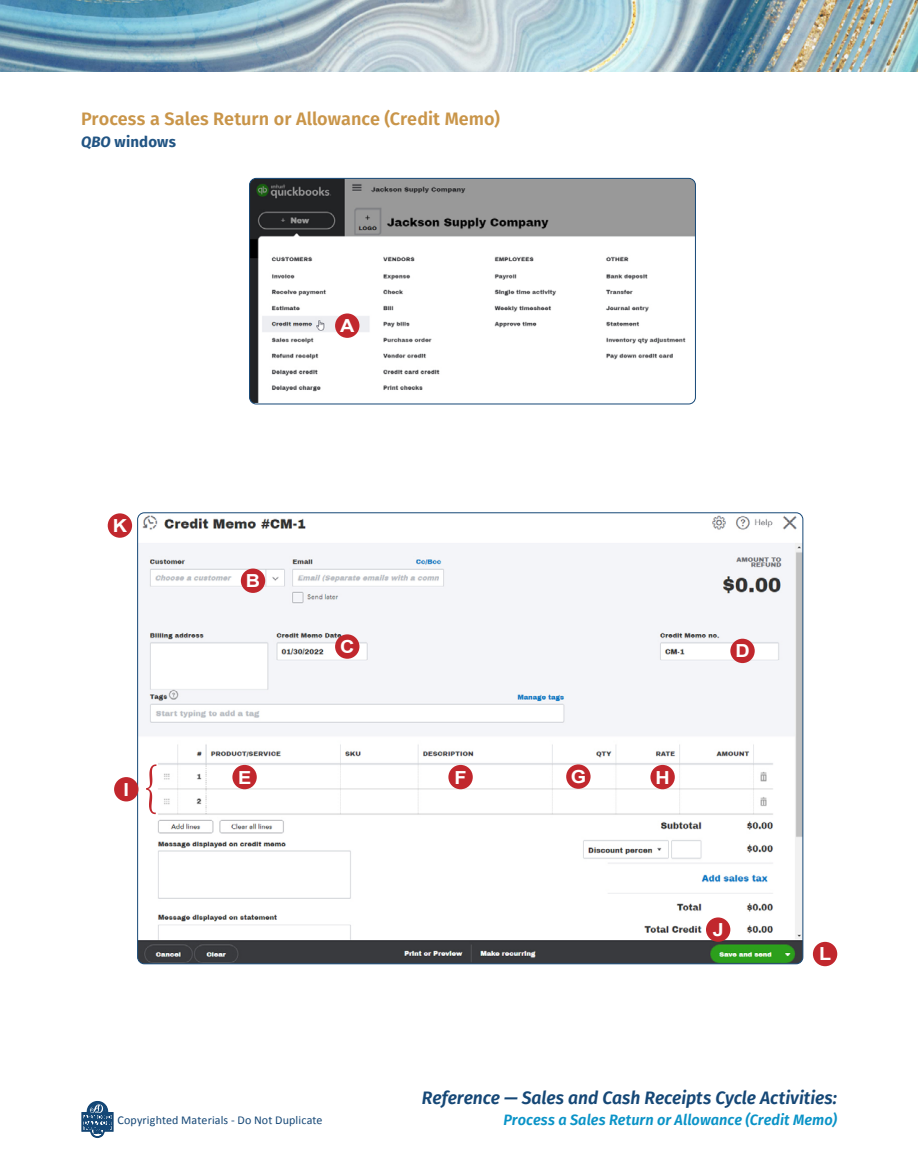
<style>
.page{position:relative;width:918px;height:1175px;background:#fff}
.page>*{position:absolute;margin:0;border:0;box-sizing:border-box;transform-origin:0 0}
.t1{font:italic 600 18px "Fira Sans";letter-spacing:-.005em;color:#154776}
.t2{font:600 18px "Fira Sans";color:#c99549}
.t3{font:700 18px "Arial";color:#fff;scale:1.1 1}
.t4{font:italic 600 15px "Fira Sans";letter-spacing:.005em;color:#0a93c7}
.t5{font:700 15px "Fira Sans";letter-spacing:.01em;color:#215483}
.t6{font:12px "Calibri";letter-spacing:.01em;color:#154776}
.s1{font-style:italic}
</style>
<div class="page">
<img style="left:0;top:0;width:918px;height:71px">
<div style="left:78px;top:1100px;width:39px;height:38px;background:linear-gradient(to bottom,#fff,#fff)"></div>
<svg style="left:82px;top:1101px;width:31px;height:36px"></svg>
<img style="left:250px;top:178px;width:445px;height:225px">
<div style="left:249px;top:178px;width:447px;height:226px;border:1px solid #154776;border-radius:7px"></div>
<img style="left:138px;top:513px;width:665px;height:450px">
<div style="left:335px;top:313px;width:24px;height:25px;background:#c1272d;border-radius:50%"></div>
<div style="left:335px;top:634px;width:24px;height:24px;background:#c1272d;border-radius:50%"></div>
<div style="left:232px;top:765px;width:25px;height:24px;background:#c1272d;border-radius:50%"></div>
<div style="left:448px;top:765px;width:25px;height:24px;background:#c1272d;border-radius:50%"></div>
<div style="left:566px;top:764px;width:25px;height:24px;background:#c1272d;border-radius:50%"></div>
<div style="left:650px;top:765px;width:25px;height:24px;background:#c1272d;border-radius:50%"></div>
<div style="left:706px;top:917px;width:24px;height:24px;background:#c1272d;border-radius:50%"></div>
<div style="left:108px;top:513px;width:24px;height:25px;background:#c1272d;border-radius:50%"></div>
<div style="left:114px;top:777px;width:24px;height:24px;background:#c1272d;border-radius:50%"></div>
<div style="left:813px;top:941px;width:24px;height:25px;background:#c1272d;border-radius:50%"></div>
<svg style="left:146px;top:764px;width:10px;height:50px"></svg>
<div style="left:241px;top:568px;width:24px;height:25px;background:#c1272d;border-radius:50%"></div>
<div style="left:730px;top:638px;width:25px;height:25px;background:#c1272d;border-radius:50%"></div>
<p class="t2" style="left:81px;top:104px;width:420px">Process a Sales Return or Allowance (Credit Memo)</p>
<p class="t5" style="left:81px;top:129px;width:96px"><span class="s1">QBO</span> windows</p>
<p class="t3" style="left:113px;top:514px;width:14px">K</p>
<p class="t3" style="left:124px;top:777px;width:7px">I</p>
<p class="t3" style="left:340px;top:314px;width:14px">A</p>
<p class="t3" style="left:246px;top:569px;width:14px">B</p>
<p class="t3" style="left:340px;top:635px;width:14px">C</p>
<p class="t3" style="left:238px;top:765px;width:14px">E</p>
<p class="t3" style="left:455px;top:765px;width:12px">F</p>
<p class="t3" style="left:571px;top:765px;width:16px">G</p>
<p class="t3" style="left:656px;top:765px;width:14px">H</p>
<p class="t3" style="left:735px;top:639px;width:14px">D</p>
<p class="t3" style="left:713px;top:918px;width:12px">J</p>
<p class="t3" style="left:819px;top:942px;width:12px">L</p>
<p class="t1" style="left:422px;top:1082px;width:417px">Reference — Sales and Cash Receipts Cycle Activities:</p>
<p class="t6" style="left:117px;top:1112px;width:207px">Copyrighted Materials - Do Not Duplicate</p>
<p class="t4" style="left:503px;top:1107px;width:335px">Process a Sales Return or Allowance (Credit Memo)</p>
</div>
